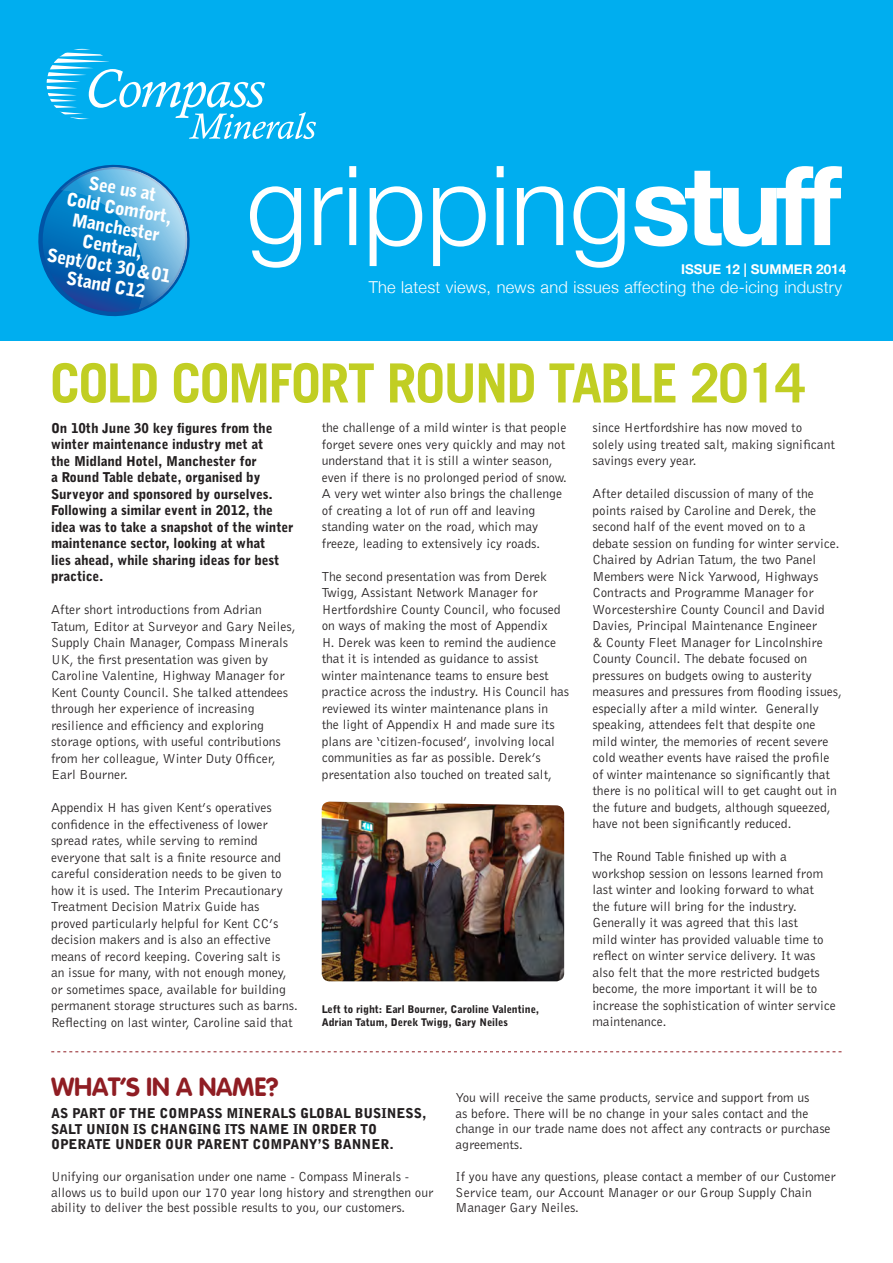
<style>
.page{position:relative;width:893px;height:1263px;background:#fff}
.page>*{position:absolute;margin:0;border:0;box-sizing:border-box;transform-origin:0 0}
.t1{font:300 110.55px "Helvetica Neue";color:#fff}
.t2{font:700 54.15px "Trade Gothic";letter-spacing:-.03em;color:#c1ce23}
.t3{font:25.8px "VAG Rounded Bold";letter-spacing:-.01em;color:#8f1d23}
.t4{font:900 18px/19.5px "Bell Gothic BT";color:#fff;text-align:center}
.t5{font:300 16.5px "Helvetica Neue";letter-spacing:.015em;color:#fff}
.t6{font:13.5px/16.5px "Bell Gothic BT";color:#231f20}
.t7{font:900 13.5px/16.5px "Bell Gothic BT";letter-spacing:-.005em;color:#231f20}
.t8{font:700 13.5px "Helvetica Neue";color:#fff}
.t9{font:900 10.5px/12.6px "Bell Gothic BT";color:#231f20}
.s1{font-weight:700}
</style>
<div class="page">
<div style="left:0;top:0;width:893px;height:340px;background:#00aeef"></div>
<svg style="left:38px;top:164px;width:152px;height:153px"></svg>
<svg style="left:51px;top:1051px;width:791px;height:1px"></svg>
<svg style="left:47px;top:49px;width:269px;height:90px"></svg>
<img style="left:322px;top:802px;width:242px;height:179px">
<p class="t4" style="left:63px;top:168px;width:127px;rotate:10deg">See us at<br>Cold Comfort,<br>Manchester<br>Central,<br>Sept/Oct 30 &amp; 01<br>Stand C12</p>
<p class="t1" style="left:246px;top:138px;width:597px">gripping<span class="s1">stuff</span></p>
<p class="t5" style="left:369px;top:277px;width:475px">The latest views, news and issues affecting the de-icing industry</p>
<p class="t8" style="left:681px;top:260px;width:167px">ISSUE 12 | SUMMER 2014</p>
<p class="t2" style="left:50px;top:350px;width:757px">COLD COMFORT ROUND TABLE 2014</p>
<p class="t7" style="left:51px;top:420px;width:244px">On 10th June 30 key figures from the winter maintenance industry met at<br>the Midland Hotel, Manchester for<br>a Round Table debate, organised by Surveyor and sponsored by ourselves.<br>Following a similar event in 2012, the idea was to take a snapshot of the winter maintenance sector, looking at what<br>lies ahead, while sharing ideas for best practice.</p>
<p class="t6" style="left:51px;top:601px;width:246px">After short introductions from Adrian Tatum, Editor at Surveyor and Gary Neiles, Supply Chain Manager, Compass Minerals UK, the first presentation was given by Caroline Valentine, Highway Manager for Kent County Council. She talked attendees through her experience of increasing resilience and efficiency and exploring storage options, with useful contributions from her colleague, Winter Duty Officer, Earl Bourner.</p>
<p class="t6" style="left:51px;top:799px;width:248px">Appendix H has given Kent’s operatives confidence in the effectiveness of lower spread rates, while serving to remind everyone that salt is a finite resource and careful consideration needs to be given to how it is used. The Interim Precautionary Treatment Decision Matrix Guide has proved particularly helpful for Kent CC’s decision makers and is also an effective means of record keeping. Covering salt is<br>an issue for many, with not enough money, or sometimes space, available for building permanent storage structures such as barns.<br>Reflecting on last winter, Caroline said that</p>
<p class="t6" style="left:322px;top:419px;width:247px">the challenge of a mild winter is that people forget severe ones very quickly and may not understand that it is still a winter season, even if there is no prolonged period of snow.<br>A very wet winter also brings the challenge of creating a lot of run off and leaving standing water on the road, which may freeze, leading to extensively icy roads.</p>
<p class="t6" style="left:322px;top:568px;width:249px">The second presentation was from Derek Twigg, Assistant Network Manager for Hertfordshire County Council, who focused on ways of making the most of Appendix<br>H. Derek was keen to remind the audience that it is intended as guidance to assist winter maintenance teams to ensure best practice across the industry. His Council has reviewed its winter maintenance plans in<br>the light of Appendix H and made sure its plans are ‘citizen-focused’, involving local communities as far as possible. Derek’s</p>
<p class="t6" style="left:322px;top:766px;width:232px">presentation also touched on treated salt,</p>
<p class="t9" style="left:322px;top:1003px;width:219px">Left to right: Earl Bourner, Caroline Valentine,<br>Adrian Tatum, Derek Twigg, Gary Neiles</p>
<p class="t6" style="left:592px;top:419px;width:244px">since Hertfordshire has now moved to solely using treated salt, making significant savings every year.</p>
<p class="t6" style="left:592px;top:485px;width:251px">After detailed discussion of many of the points raised by Caroline and Derek, the second half of the event moved on to a debate session on funding for winter service.<br>Chaired by Adrian Tatum, the two Panel Members were Nick Yarwood, Highways Contracts and Programme Manager for Worcestershire County Council and David Davies, Principal Maintenance Engineer<br>&amp; County Fleet Manager for Lincolnshire County Council. The debate focused on pressures on budgets owing to austerity measures and pressures from flooding issues, especially after a mild winter. Generally speaking, attendees felt that despite one mild winter, the memories of recent severe cold weather events have raised the profile of winter maintenance so significantly that there is no political will to get caught out in the future and budgets, although squeezed, have not been significantly reduced.</p>
<p class="t6" style="left:592px;top:848px;width:245px">The Round Table finished up with a workshop session on lessons learned from last winter and looking forward to what<br>the future will bring for the industry.<br>Generally it was agreed that this last<br>mild winter has provided valuable time to reflect on winter service delivery. It was also felt that the more restricted budgets become, the more important it will be to increase the sophistication of winter service maintenance.</p>
<p class="t3" style="left:51px;top:1071px;width:229px">WHAT’S IN A NAME?</p>
<p class="t7" style="left:51px;top:1105px;width:377px;line-height:15.8px">AS PART OF THE COMPASS MINERALS GLOBAL BUSINESS,<br>SALT UNION IS CHANGING ITS NAME IN ORDER TO<br>OPERATE UNDER OUR PARENT COMPANY’S BANNER.</p>
<p class="t6" style="left:51px;top:1168px;width:384px;line-height:15.8px">Unifying our organisation under one name - Compass Minerals - allows us to build upon our 170 year long history and strengthen our ability to deliver the best possible results to you, our customers.</p>
<p class="t6" style="left:455px;top:1089px;width:377px;line-height:15.8px">You will receive the same products, service and support from us<br>as before. There will be no change in your sales contact and the change in our trade name does not affect any contracts or purchase agreements.</p>
<p class="t6" style="left:455px;top:1168px;width:382px;line-height:15.8px">If you have any questions, please contact a member of our Customer<br>Service team, our Account Manager or our Group Supply Chain<br>Manager Gary Neiles.</p>
</div>
